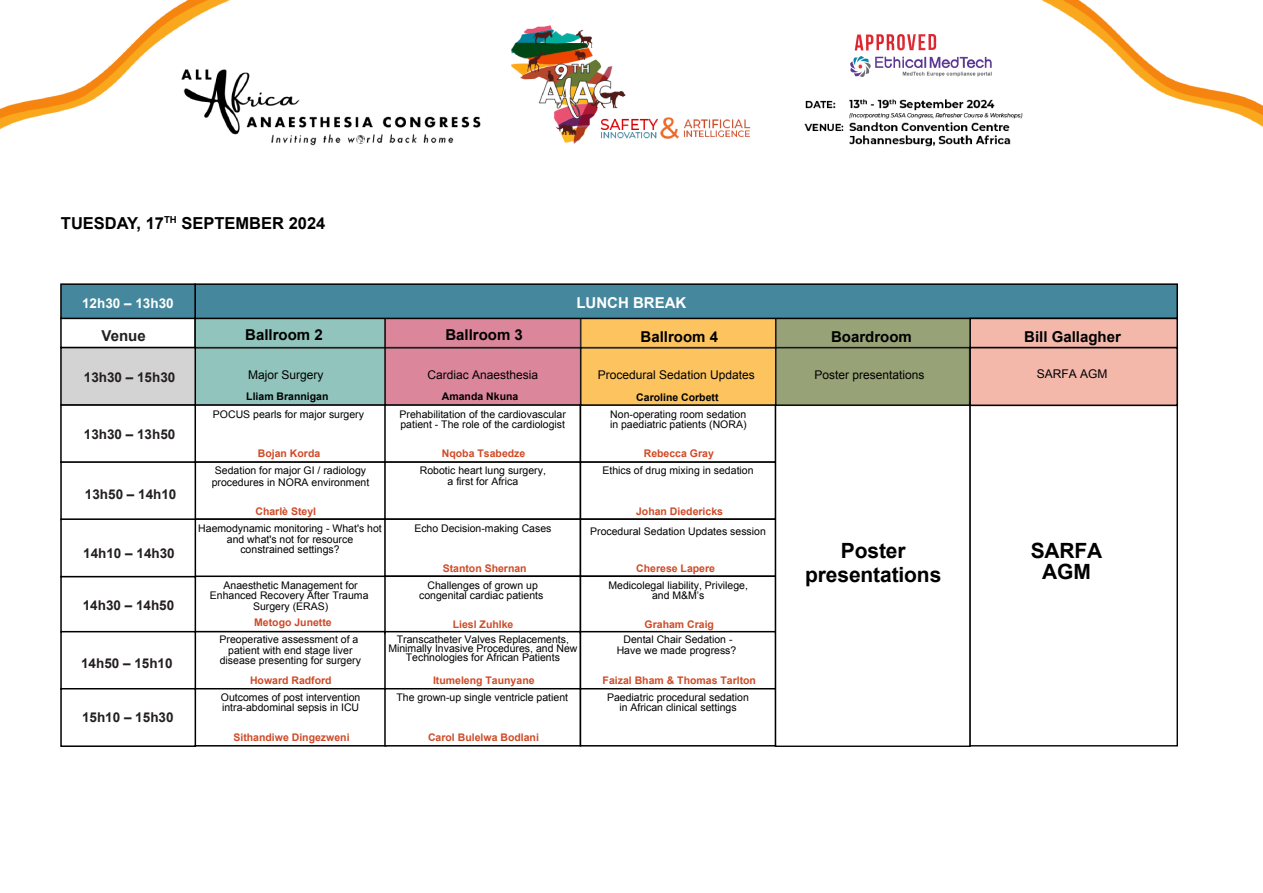
<style>
.page{position:relative;width:1263px;height:893px;background:#fff}
.page>*{position:absolute;margin:0;border:0;box-sizing:border-box;transform-origin:0 0}
.t1{font:700 21px/21px "Arial";letter-spacing:-.005em;color:#000;text-align:center}
.t2{font:700 16.5px "Arial";color:#000}
.t3{font:700 15px "Arial";color:#000}
.t4{font:700 15px "Arial";color:#fff}
.t5{font:700 15px "Arial";color:#231f20}
.t6{font:700 13.5px "Arial";color:#231f20}
.t7{font:700 13.5px "Arial";color:#fff}
.t8{font:12px "Arial";color:#000}
.t9{font:10.5px/10.5px "Arial";color:#000;text-align:center}
.t10{font:700 10.5px "Arial";color:#cf4a27}
.t11{font:700 10.5px "Arial";color:#000}
</style>
<div class="page">
<svg style="left:194px;top:317px;width:192px;height:31px;background:#8ebfb7"></svg>
<svg style="left:385px;top:318px;width:196px;height:30px;background:#d78399"></svg>
<svg style="left:581px;top:318px;width:195px;height:30px;background:#f7bf5d"></svg>
<div style="left:776px;top:318px;width:195px;height:30px;background:linear-gradient(to bottom,#9aa578,#949d74)"></div>
<div style="left:195px;top:348px;width:190px;height:57px;background:#91c4bc"></div>
<div style="left:194px;top:347px;width:192px;height:59px;border:2px solid #000"></div>
<div style="left:385px;top:348px;width:196px;height:57px;background:#dc869c"></div>
<div style="left:384px;top:347px;width:197px;height:59px;border:2px solid #000"></div>
<div style="left:194px;top:404px;width:193px;height:59px;border:2px solid #000"></div>
<div style="left:194px;top:461px;width:192px;height:59px;border:2px solid #000"></div>
<div style="left:194px;top:518px;width:192px;height:59px;border:2px solid #000"></div>
<div style="left:194px;top:631px;width:193px;height:58px;border:2px solid #000"></div>
<div style="left:194px;top:688px;width:193px;height:58px;border:2px solid #000"></div>
<div style="left:384px;top:404px;width:197px;height:59px;border:2px solid #000"></div>
<div style="left:384px;top:461px;width:197px;height:59px;border:2px solid #000"></div>
<div style="left:384px;top:518px;width:197px;height:59px;border:2px solid #000"></div>
<div style="left:384px;top:575px;width:197px;height:59px;border:2px solid #000"></div>
<div style="left:384px;top:631px;width:197px;height:58px;border:2px solid #000"></div>
<div style="left:384px;top:688px;width:197px;height:58px;border:2px solid #000"></div>
<div style="left:580px;top:461px;width:196px;height:59px;border:2px solid #000"></div>
<div style="left:580px;top:518px;width:196px;height:59px;border:2px solid #000"></div>
<div style="left:580px;top:575px;width:196px;height:59px;border:2px solid #000"></div>
<div style="left:580px;top:631px;width:196px;height:58px;border:2px solid #000"></div>
<div style="left:580px;top:688px;width:196px;height:58px;border:2px solid #000"></div>
<div style="left:61px;top:348px;width:134px;height:57px;background:#d3d3d3"></div>
<div style="left:60px;top:347px;width:136px;height:59px;border:2px solid #000"></div>
<div style="left:194px;top:283px;width:984px;height:36px;background:#45879d;border:2px solid #000"></div>
<div style="left:60px;top:283px;width:136px;height:36px;background:#45879d;border:2px solid #000"></div>
<div style="left:969px;top:402px;width:209px;height:344px;border:1px solid #000"></div>
<div style="left:969px;top:318px;width:209px;height:30px;background:#f4b8ab;border:2px solid #000"></div>
<div style="left:581px;top:348px;width:195px;height:57px;background:#fcc35f"></div>
<div style="left:580px;top:347px;width:197px;height:59px;border:2px solid #000"></div>
<div style="left:60px;top:404px;width:136px;height:59px;border:2px solid #000"></div>
<div style="left:60px;top:461px;width:136px;height:59px;border:2px solid #000"></div>
<div style="left:60px;top:518px;width:136px;height:59px;border:2px solid #000"></div>
<div style="left:60px;top:576px;width:136px;height:57px;border:2px solid #000"></div>
<div style="left:60px;top:631px;width:136px;height:59px;border:2px solid #000"></div>
<div style="left:60px;top:688px;width:136px;height:59px;border:2px solid #000"></div>
<div style="left:775px;top:347px;width:195px;height:59px;background:#98a277;border:2px solid #000"></div>
<div style="left:969px;top:347px;width:209px;height:59px;background:#f4b8ab;border:2px solid #000"></div>
<img style="left:0;top:0;width:1263px;height:147px">
<h2 class="t2" style="left:61px;top:212px;width:266px">TUESDAY, 17<sup>TH</sup> SEPTEMBER 2024</h2>
<p class="t7" style="left:82px;top:294px;width:93px">12h30 – 13h30</p>
<h3 class="t4" style="left:576px;top:292px;width:111px">LUNCH BREAK</h3>
<h3 class="t5" style="left:102px;top:326px;width:46px">Venue</h3>
<h3 class="t3" style="left:245px;top:324px;width:79px">Ballroom 2</h3>
<h3 class="t3" style="left:445px;top:324px;width:79px">Ballroom 3</h3>
<h3 class="t3" style="left:641px;top:326px;width:79px">Ballroom 4</h3>
<h3 class="t3" style="left:831px;top:326px;width:82px">Boardroom</h3>
<h3 class="t3" style="left:1024px;top:326px;width:98px">Bill Gallagher</h3>
<p class="t6" style="left:84px;top:368px;width:93px">13h30 – 15h30</p>
<p class="t6" style="left:84px;top:425px;width:93px">13h30 – 13h50</p>
<p class="t6" style="left:85px;top:485px;width:93px">13h50 – 14h10</p>
<p class="t6" style="left:83px;top:544px;width:93px">14h10 – 14h30</p>
<p class="t6" style="left:83px;top:596px;width:93px">14h30 – 14h50</p>
<p class="t6" style="left:81px;top:655px;width:93px">14h50 – 15h10</p>
<p class="t6" style="left:82px;top:708px;width:93px">15h10 – 15h30</p>
<p class="t8" style="left:248px;top:367px;width:77px">Major Surgery</p>
<p class="t8" style="left:428px;top:367px;width:112px">Cardiac Anaesthesia</p>
<p class="t8" style="left:598px;top:367px;width:158px">Procedural Sedation Updates</p>
<p class="t9" style="left:213px;top:409px;width:153px">POCUS pearls for major surgery</p>
<p class="t11" style="left:442px;top:389px;width:78px">Amanda Nkuna</p>
<p class="t11" style="left:246px;top:389px;width:84px">Lliam Brannigan</p>
<p class="t11" style="left:636px;top:390px;width:84px">Caroline Corbett</p>
<p class="t9" style="left:399px;top:409px;width:168px;text-align:left">Prehabilitation of the cardiovascular patient - The role of the cardiologist</p>
<p class="t9" style="left:420px;top:466px;width:128px">Robotic heart lung surgery, a first for Africa</p>
<p class="t9" style="left:414px;top:523px;width:139px">Echo Decision-making Cases</p>
<p class="t9" style="left:610px;top:409px;width:138px;text-align:left">Non-operating room sedation in paediatric patients (NORA)</p>
<p class="t9" style="left:602px;top:466px;width:153px">Ethics of drug mixing in sedation</p>
<p class="t10" style="left:644px;top:446px;width:72px">Rebecca Gray</p>
<p class="t10" style="left:442px;top:446px;width:85px">Nqoba Tsabedze</p>
<p class="t10" style="left:258px;top:446px;width:64px">Bojan Korda</p>
<p class="t9" style="left:212px;top:465px;width:159px;line-height:12px">Sedation for major GI / radiology procedures in NORA environment</p>
<p class="t10" style="left:255px;top:504px;width:62px">Charlè Steyl</p>
<p class="t10" style="left:636px;top:504px;width:88px">Johan Diedericks</p>
<p class="t9" style="left:198px;top:523px;width:185px">Haemodynamic monitoring - What's hot and what's not for resource<br>constrained settings?</p>
<p class="t9" style="left:210px;top:580px;width:160px">Anaesthetic Management for<br>Enhanced Recovery After Trauma<br>Surgery (ERAS)</p>
<p class="t9" style="left:219px;top:634px;width:143px">Preoperative assessment of a patient with end stage liver disease presenting for surgery</p>
<p class="t9" style="left:221px;top:692px;width:141px;text-align:left">Outcomes of post intervention intra-abdominal sepsis in ICU</p>
<p class="t9" style="left:590px;top:526px;width:177px">Procedural Sedation Updates session</p>
<p class="t10" style="left:636px;top:561px;width:80px">Cherese Lapere</p>
<p class="t10" style="left:443px;top:561px;width:86px">Stanton Shernan</p>
<p class="t9" style="left:419px;top:580px;width:126px">Challenges of grown up congenital cardiac patients</p>
<p class="t9" style="left:388px;top:635px;width:191px;line-height:9px">Transcatheter Valves Replacements,<br>Minimally Invasive Procedures, and New<br>Technologies for African Patients</p>
<p class="t9" style="left:396px;top:692px;width:173px">The grown-up single ventricle patient</p>
<p class="t9" style="left:608px;top:580px;width:141px">Medicolegal liability, Privilege, and M&amp;M’s</p>
<p class="t9" style="left:617px;top:634px;width:121px">Dental Chair Sedation -<br>Have we made progress?</p>
<p class="t9" style="left:607px;top:692px;width:143px">Paediatric procedural sedation in African clinical settings</p>
<p class="t10" style="left:254px;top:616px;width:79px">Metogo Junette</p>
<p class="t10" style="left:645px;top:617px;width:71px">Graham Craig</p>
<p class="t10" style="left:453px;top:617px;width:62px">Liesl Zuhlke</p>
<p class="t10" style="left:250px;top:673px;width:83px">Howard Radford</p>
<p class="t10" style="left:433px;top:673px;width:103px">Itumeleng Taunyane</p>
<p class="t10" style="left:603px;top:673px;width:155px">Faizal Bham &amp; Thomas Tarlton</p>
<p class="t10" style="left:233px;top:730px;width:118px">Sithandiwe Dingezweni</p>
<p class="t10" style="left:428px;top:730px;width:112px">Carol Bulelwa Bodlani</p>
<p class="t8" style="left:814px;top:367px;width:112px">Poster presentations</p>
<p class="t8" style="left:1037px;top:366px;width:72px">SARFA AGM</p>
<h1 class="t1" style="left:805px;top:539px;width:138px;line-height:24px">Poster presentations</h1>
<h1 class="t1" style="left:1031px;top:541px;width:73px">SARFA<br>AGM</h1>
</div>
